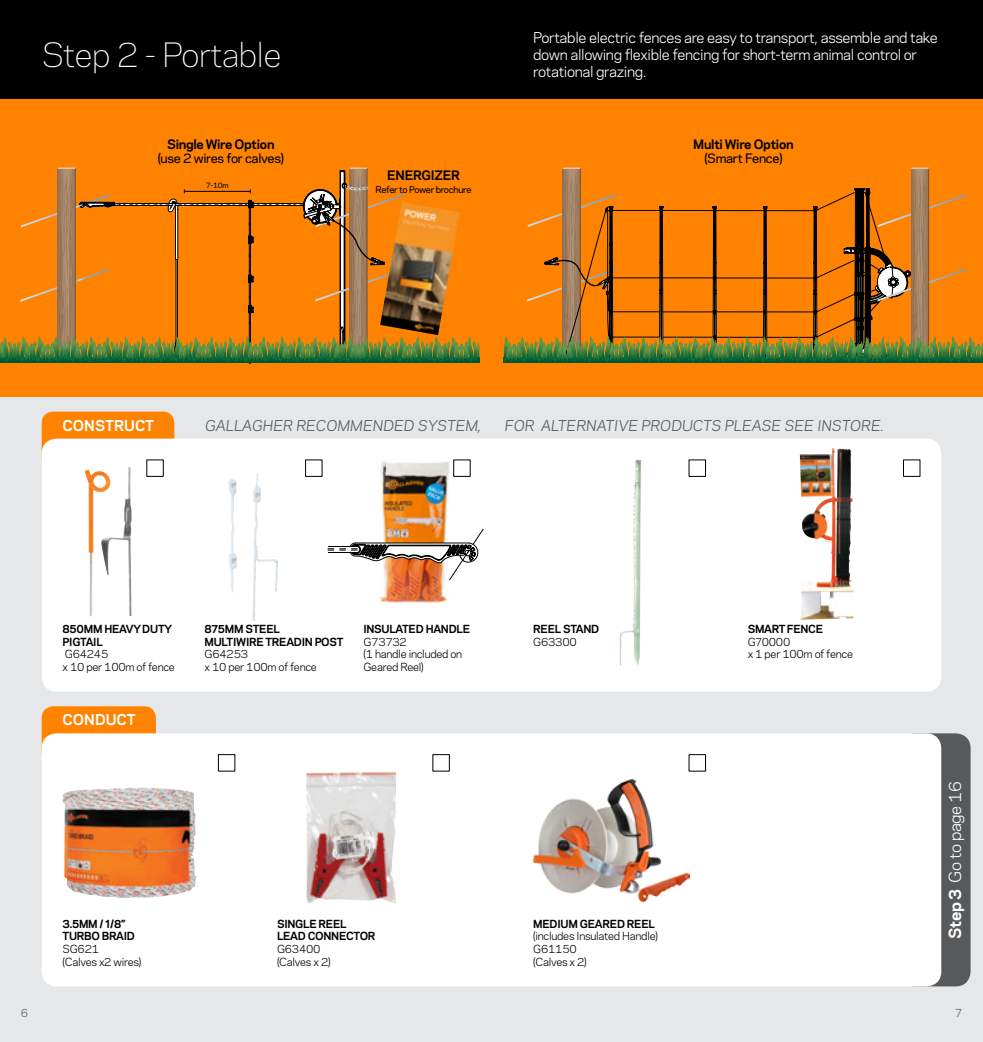
<style>
.page{position:relative;width:983px;height:1042px;background:#fff}
.page>*{position:absolute;margin:0;border:0;box-sizing:border-box;transform-origin:0 0}
.t1{font:300 31.5px "Galaxie Polaris";letter-spacing:-.025em;color:#fff}
.t2{font:15.75px "Galaxie Polaris";letter-spacing:-.025em;color:#fff}
.t3{font:14px/16.8px "Galaxie Polaris";letter-spacing:-.025em;color:#fff}
.t4{font:italic 14px "Galaxie Polaris";color:#58595b}
.t5{font:700 14px "Galaxie Polaris";color:#fff}
.t6{font:700 12.25px "Galaxie Polaris";letter-spacing:-.025em;color:#000}
.t7{font:500 12.25px "Galaxie Polaris";letter-spacing:-.025em;color:#000}
.t8{font:10.5px/12.6px "Galaxie Polaris";letter-spacing:-.025em;color:#000}
.t9{font:700 10.5px/12.6px "Galaxie Polaris";letter-spacing:-.025em;color:#000}
.t10{font:10.5px "Galaxie Polaris";color:#58595b}
.t11{font:500 8.75px "Galaxie Polaris";letter-spacing:-.035em;color:#000}
.t12{font:500 7px "Galaxie Polaris";color:#000}
.s1{font-weight:700}
</style>
<div class="page">
<div style="left:0;top:0;width:982px;height:99px;background:#000"></div>
<div style="left:0;top:99px;width:982px;height:298px;background:#ff8300"></div>
<div style="left:0;top:397px;width:982px;height:645px;background:#e6e7e8"></div>
<div style="left:930px;top:733px;width:40px;height:253px;background:#58595b"></div>
<div style="left:42px;top:706px;width:114px;height:38px;background:#ff8300"></div>
<svg style="left:42px;top:411px;width:132px;height:39px;background:#fe880b"></svg>
<div style="left:42px;top:733px;width:899px;height:253px;background:#fff;border-radius:15px"></div>
<div style="left:42px;top:439px;width:899px;height:253px;background:#fff;border-radius:15px"></div>
<div style="left:146px;top:459px;width:18px;height:18px;border:1px solid #000"></div>
<img style="left:306px;top:772px;width:90px;height:132px">
<div style="left:218px;top:754px;width:17px;height:17px;border:1px solid #000"></div>
<svg style="left:504px;top:167px;width:478px;height:195px"></svg>
<svg style="left:0;top:167px;width:479px;height:197px"></svg>
<img style="left:619px;top:459px;width:22px;height:207px">
<img style="left:533px;top:780px;width:156px;height:123px">
<img style="left:228px;top:479px;width:9px;height:113px">
<img style="left:252px;top:473px;width:26px;height:148px">
<div style="left:453px;top:459px;width:17px;height:18px;border:1px solid #000"></div>
<div style="left:305px;top:459px;width:17px;height:18px;border:1px solid #000"></div>
<div style="left:902px;top:459px;width:18px;height:18px;border:1px solid #000"></div>
<img style="left:799px;top:448px;width:54px;height:172px">
<img style="left:84px;top:469px;width:17px;height:147px">
<img style="left:101px;top:467px;width:30px;height:149px">
<img style="left:379px;top:461px;width:70px;height:141px">
<img style="left:62px;top:788px;width:134px;height:110px">
<svg style="left:328px;top:527px;width:156px;height:54px"></svg>
<h1 class="t1" style="left:42px;top:31px;width:241px">Step 2 - Portable</h1>
<p class="t6" style="left:167px;top:135px;width:109px">Single Wire Option</p>
<p class="t7" style="left:158px;top:150px;width:128px">(use 2 wires for calves)</p>
<p class="t12" style="left:206px;top:180px;width:24px">7-10m</p>
<p class="t6" style="left:387px;top:166px;width:74px">ENERGIZER</p>
<p class="t11" style="left:375px;top:183px;width:97px">Refer to Power brochure</p>
<h3 class="t3" style="left:533px;top:29px;width:406px">Portable electric fences are easy to transport, assemble and take down allowing flexible fencing for short-term animal control or</h3>
<h3 class="t3" style="left:533px;top:62px;width:115px">rotational grazing.</h3>
<p class="t6" style="left:693px;top:135px;width:102px">Multi Wire Option</p>
<p class="t7" style="left:704px;top:150px;width:80px">(Smart Fence)</p>
<h3 class="t5" style="left:63px;top:415px;width:93px">CONSTRUCT</h3>
<h3 class="t4" style="left:205px;top:415px;width:277px">GALLAGHER RECOMMENDED SYSTEM,</h3>
<h3 class="t4" style="left:505px;top:415px;width:380px">FOR ALTERNATIVE PRODUCTS PLEASE SEE INSTORE.</h3>
<p class="t9" style="left:63px;top:622px;width:111px">850MM HEAVY DUTY<br>PIGTAIL</p>
<p class="t8" style="left:63px;top:647px;width:114px">G64245<br>x 10 per 100m of fence</p>
<h3 class="t5" style="left:63px;top:709px;width:75px">CONDUCT</h3>
<p class="t9" style="left:204px;top:622px;width:140px">875MM STEEL<br>MULTIWIRE TREADIN POST</p>
<p class="t8" style="left:204px;top:647px;width:114px">G64253<br>x 10 per 100m of fence</p>
<p class="t9" style="left:363px;top:622px;width:108px">INSULATED HANDLE</p>
<p class="t8" style="left:363px;top:635px;width:100px">G73732<br>(1 handle included on<br>Geared Reel)</p>
<p class="t9" style="left:533px;top:622px;width:68px">REEL STAND</p>
<p class="t8" style="left:533px;top:635px;width:45px">G63300</p>
<p class="t9" style="left:63px;top:917px;width:74px">3.5MM / 1/8”<br>TURBO BRAID</p>
<p class="t8" style="left:63px;top:942px;width:80px">SG621<br>(Calves x2 wires)</p>
<p class="t9" style="left:277px;top:917px;width:100px">SINGLE REEL<br>LEAD CONNECTOR</p>
<p class="t8" style="left:277px;top:942px;width:55px">G63400 (Calves x 2)</p>
<p class="t9" style="left:533px;top:917px;width:123px">MEDIUM GEARED REEL</p>
<p class="t8" style="left:533px;top:929px;width:126px">(includes Insulated Handle)<br>G61150<br>(Calves x 2)</p>
<p class="t9" style="left:747px;top:622px;width:77px">SMART FENCE</p>
<p class="t8" style="left:747px;top:635px;width:107px">G70000<br>x 1 per 100m of fence</p>
<h2 class="t2" style="left:942px;top:939px;width:159px;rotate:-90deg"><span class="s1">Step 3</span> Go to page 16</h2>
<p class="t10" style="left:21px;top:1005px;width:9px">6</p>
<p class="t10" style="left:954px;top:1005px;width:9px">7</p>
</div>
